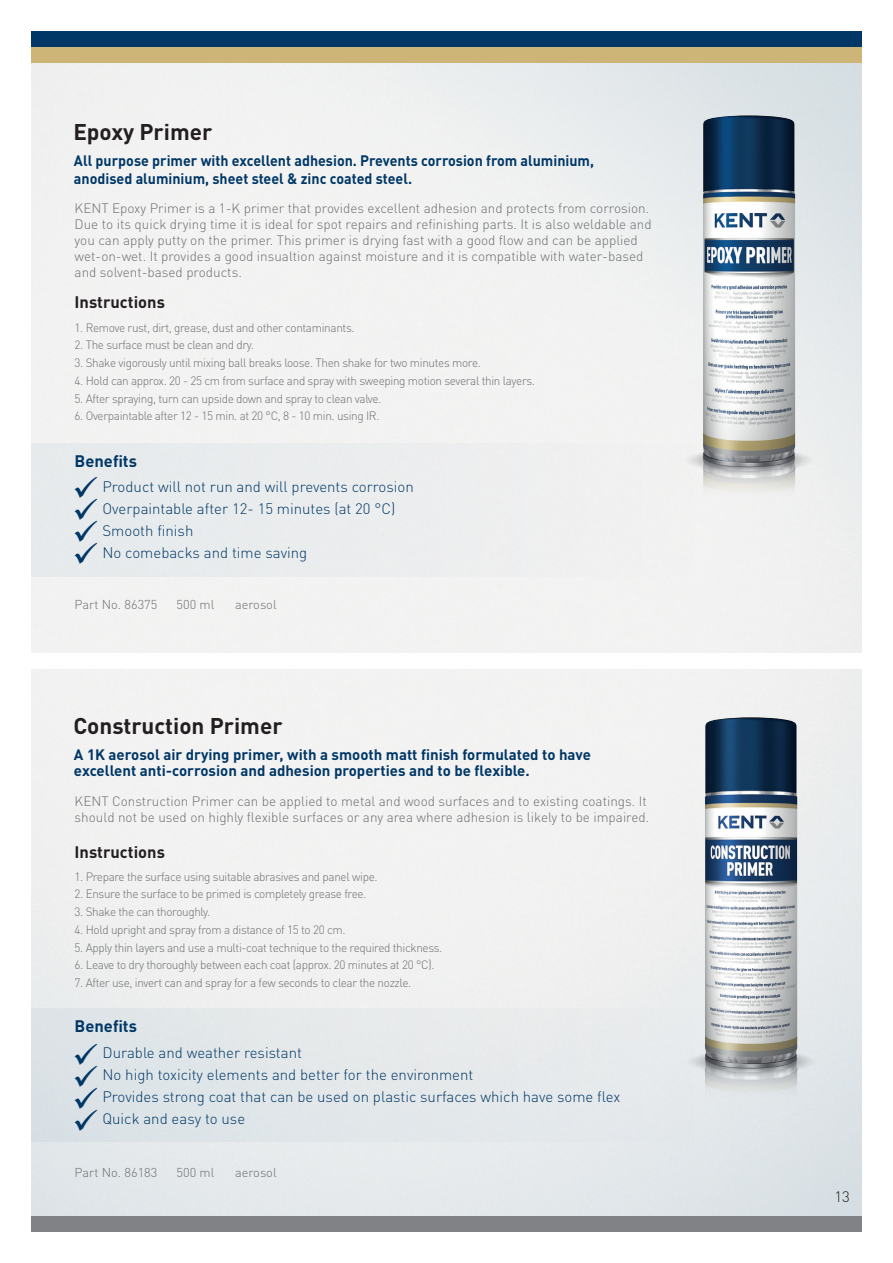
<style>
.page{position:relative;width:893px;height:1263px;background:#fff}
.page>*{position:absolute;margin:0;border:0;box-sizing:border-box;transform-origin:0 0}
.t1{font:700 22.5px "DIN Pro";color:#231f20}
.t2{font:700 16.5px "DIN Pro";color:#231f20}
.t3{font:700 16.5px "DIN Pro";color:#003766}
.t4{font:300 15px "DIN Pro";color:#003766}
.t5{font:700 15px/16.5px "DIN Pro";color:#003766}
.t6{font:700 15px/18px "DIN Pro";color:#003766;scale:.95 1}
.t7{font:300 15px "DIN Pro";color:#231f20}
.t8{font:300 13.5px/16.2px "DIN Pro";color:#6c6d70}
.t9{font:300 12.75px "DIN Pro";color:#6c6d70}
.t10{font:300 12px "DIN Pro";letter-spacing:-.03em;color:#6c6d70}
</style>
<div class="page">
<div style="left:31px;top:31px;width:830px;height:16px;background:#003766"></div>
<div style="left:31px;top:47px;width:830px;height:16px;background:#ccb576"></div>
<div style="left:31px;top:1216px;width:830px;height:15px;background:#808285"></div>
<img style="left:648px;top:88px;width:201px;height:460px">
<img style="left:654px;top:690px;width:202px;height:460px">
<div style="left:31px;top:443px;width:662px;height:133px;background:#ebedee"></div>
<div style="left:31px;top:1008px;width:662px;height:133px;background:#e4e8ea"></div>
<h1 class="t1" style="left:73px;top:116px;width:141px">Epoxy Primer</h1>
<p class="t6" style="left:74px;top:151px;width:549px">All purpose primer with excellent adhesion. Prevents corrosion from aluminium, anodised aluminium, sheet steel &amp; zinc coated steel.</p>
<p class="t8" style="left:75px;top:199px;width:578px">KENT Epoxy Primer is a 1-K primer that provides excellent adhesion and protects from corrosion.<br>Due to its quick drying time it is ideal for spot repairs and refinishing parts. It is also weldable and you can apply putty on the primer. This primer is drying fast with a good flow and can be applied wet-on-wet. It provides a good insualtion against moisture and it is compatible with water-based and solvent-based products.</p>
<h2 class="t2" style="left:75px;top:291px;width:92px">Instructions</h2>
<p class="t10" style="left:75px;top:319px;width:281px">1. Remove rust, dirt, grease, dust and other contaminants.</p>
<p class="t10" style="left:75px;top:337px;width:181px">2. The surface must be clean and dry.</p>
<p class="t10" style="left:75px;top:355px;width:408px">3. Shake vigorously until mixing ball breaks loose. Then shake for two minutes more.</p>
<p class="t10" style="left:75px;top:372px;width:462px">4. Hold can approx. 20 - 25 cm from surface and spray with sweeping motion several thin layers.</p>
<p class="t10" style="left:75px;top:390px;width:308px">5. After spraying, turn can upside down and spray to clean valve.</p>
<p class="t10" style="left:75px;top:408px;width:306px">6. Overpaintable after 12 - 15 min. at 20 °C, 8 - 10 min. using IR.</p>
<h2 class="t3" style="left:75px;top:450px;width:64px">Benefits</h2>
<p class="t4" style="left:72px;top:476px;width:343px">✓ Product will not run and will prevents corrosion</p>
<p class="t4" style="left:72px;top:498px;width:324px">✓ Overpaintable after 12- 15 minutes (at 20 °C)</p>
<p class="t4" style="left:72px;top:520px;width:122px">✓ Smooth finish</p>
<p class="t4" style="left:72px;top:542px;width:236px">✓ No comebacks and time saving</p>
<p class="t9" style="left:75px;top:596px;width:84px">Part No. 86375</p>
<p class="t9" style="left:177px;top:596px;width:39px">500 ml</p>
<p class="t9" style="left:235px;top:596px;width:43px">aerosol</p>
<h1 class="t1" style="left:73px;top:710px;width:211px">Construction Primer</h1>
<p class="t5" style="left:74px;top:745px;width:519px">A 1K aerosol air drying primer, with a smooth matt finish formulated to have excellent anti-corrosion and adhesion properties and to be flexible.</p>
<p class="t8" style="left:75px;top:792px;width:576px">KENT Construction Primer can be applied to metal and wood surfaces and to existing coatings. It should not be used on highly flexible surfaces or any area where adhesion is likely to be impaired.</p>
<h2 class="t2" style="left:75px;top:840px;width:92px">Instructions</h2>
<p class="t10" style="left:75px;top:868px;width:304px">1. Prepare the surface using suitable abrasives and panel wipe.</p>
<p class="t10" style="left:75px;top:886px;width:293px">2. Ensure the surface to be primed is completely grease free.</p>
<p class="t10" style="left:75px;top:904px;width:137px">3. Shake the can thoroughly.</p>
<p class="t10" style="left:75px;top:921px;width:273px">4. Hold upright and spray from a distance of 15 to 20 cm.</p>
<p class="t10" style="left:75px;top:939px;width:369px">5. Apply thin layers and use a multi-coat technique to the required thickness.</p>
<p class="t10" style="left:75px;top:957px;width:361px">6. Leave to dry thoroughly between each coat (approx. 20 minutes at 20 °C).</p>
<p class="t10" style="left:75px;top:975px;width:338px">7. After use, invert can and spray for a few seconds to clear the nozzle.</p>
<h2 class="t3" style="left:75px;top:1015px;width:64px">Benefits</h2>
<p class="t4" style="left:72px;top:1042px;width:231px">✓ Durable and weather resistant</p>
<p class="t4" style="left:72px;top:1064px;width:402px">✓ No high toxicity elements and better for the environment</p>
<p class="t4" style="left:72px;top:1086px;width:549px">✓ Provides strong coat that can be used on plastic surfaces which have some flex</p>
<p class="t4" style="left:72px;top:1108px;width:174px">✓ Quick and easy to use</p>
<p class="t9" style="left:75px;top:1163px;width:84px">Part No. 86183</p>
<p class="t9" style="left:177px;top:1163px;width:39px">500 ml</p>
<p class="t9" style="left:235px;top:1163px;width:43px">aerosol</p>
<p class="t7" style="left:834px;top:1186px;width:17px">13</p>
</div>
